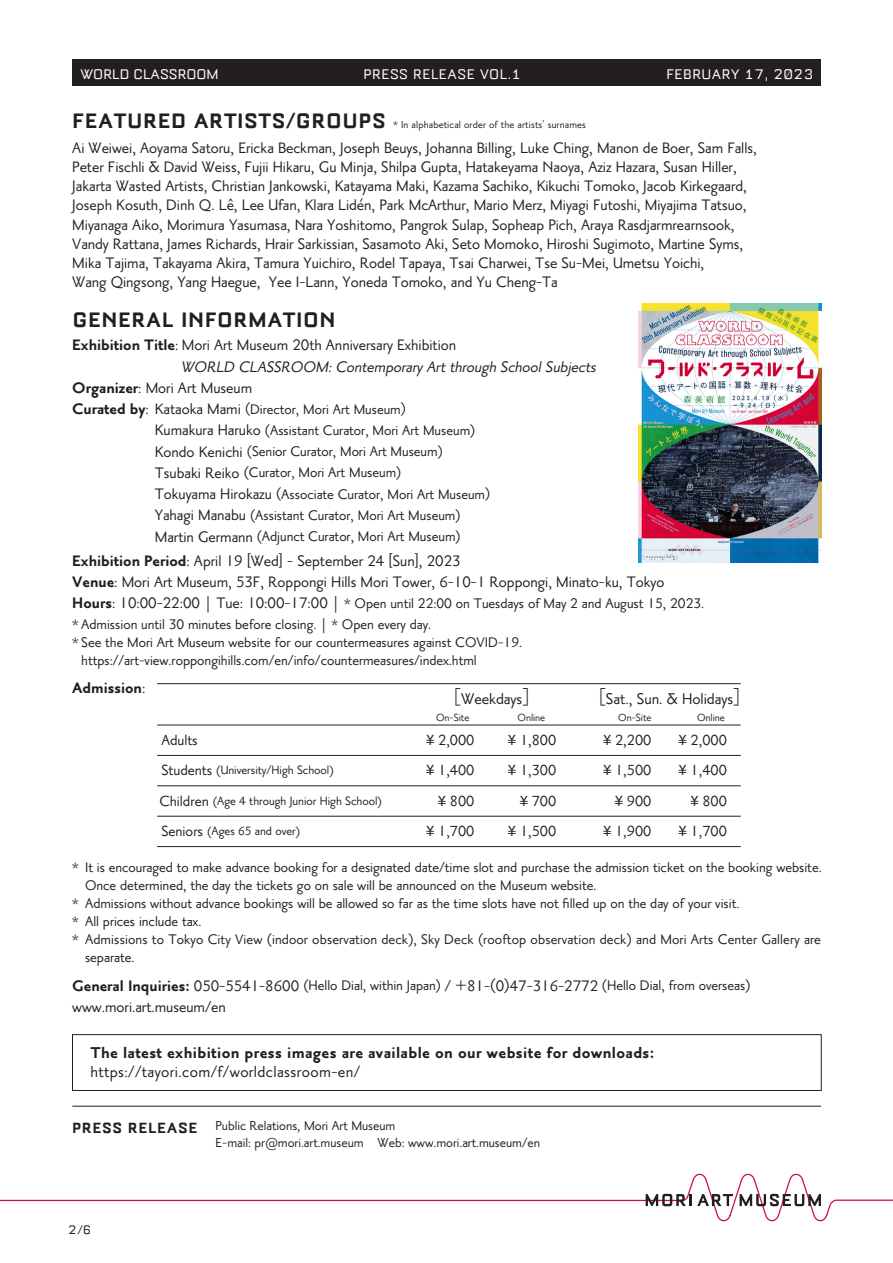
<style>
.page{position:relative;width:893px;height:1263px;background:#fff}
.page>*{position:absolute;margin:0;border:0;box-sizing:border-box;transform-origin:0 0}
.t1{font:700 25.5px "Mori Logotype";letter-spacing:.02em;color:#231f20}
.t2{font:900 19.2px "Mori Priori Sans";letter-spacing:.02em;color:#231f20}
.t3{font:500 19.2px "Mori Priori Sans";letter-spacing:.02em;color:#231f20}
.t4{font:500 18.9px "Mori Priori Sans";color:#231f20}
.t5{font:500 18.45px/21.3px "Mori Priori Sans";color:#231f20}
.t6{font:italic 500 18.45px/21.3px "Mori Priori Sans";color:#231f20}
.t7{font:900 18.45px "Mori Priori Sans";color:#231f20}
.t8{font:700 18px "Mori Logotype";letter-spacing:.03em;color:#231f20}
.t9{font:500 17.85px "Mori Priori Sans";color:#231f20}
.t10{font:500 16.95px/21.3px "Mori Priori Sans";color:#231f20}
.t11{font:16.95px "Mori Logotype";letter-spacing:.025em;color:#fff}
.t12{font:16.95px "Mori Logotype";color:#fff}
.t13{font:500 15.9px "Mori Priori Sans";color:#231f20}
.t14{font:14.85px "Mori Logotype";color:#231f20}
.t15{font:500 14.7px "Mori Priori Sans";color:#231f20}
.t16{font:500 12.6px "Mori Priori Sans";color:#231f20}
.t17{font:500 12.3px "Mori Priori Sans";letter-spacing:.015em;color:#231f20}
.t18{font:9.3px "Arial";color:#231f20}
.s1{font-weight:900}
.s2{font-style:italic}
.s3{font-weight:900;font-style:normal}
.s4{font-style:normal}
.s5{font-weight:900;font-size:18.45px}
.s6{font-size:18.45px}
.s7{font-weight:500}
.s8{font-family:"Koz Go Pr 6 N";font-weight:400}
</style>
<div class="page">
<svg style="left:0;top:1173px;width:893px;height:49px"></svg>
<div style="left:72px;top:60px;width:749px;height:26px;background:#231f20"></div>
<hr style="left:72px;top:1106px;width:749px;height:1px;background:#231f20">
<div style="left:72px;top:1034px;width:749px;height:57px;border:1px solid #231f20"></div>
<hr style="left:157px;top:755px;width:584px;height:1px;background:#231f20">
<hr style="left:157px;top:725px;width:584px;height:1px;background:#231f20">
<hr style="left:157px;top:683px;width:584px;height:1px;background:#231f20">
<hr style="left:157px;top:785px;width:584px;height:1px;background:#231f20">
<hr style="left:157px;top:816px;width:584px;height:1px;background:#231f20">
<hr style="left:157px;top:846px;width:584px;height:1px;background:#231f20">
<img style="left:638px;top:304px;width:183px;height:258px">
<p class="t12" style="left:81px;top:66px;width:140px">WORLD CLASSROOM</p>
<p class="t11" style="left:363px;top:66px;width:159px">Press Release VOL.1</p>
<h1 class="t1" style="left:72px;top:109px;width:315px">FEATURED ARTISTS/GROUPS</h1>
<p class="t17" style="left:393px;top:118px;width:194px">* In alphabetical order of the artists surnames</p>
<p class="t18" style="left:542px;top:118px;width:4px">’</p>
<p class="t11" style="left:666px;top:66px;width:148px">FEBRUARY 17, 2023</p>
<p class="t5" style="left:72px;top:137px;width:686px">Ai Weiwei, Aoyama Satoru, Ericka Beckman, Joseph Beuys, Johanna Billing, Luke Ching, Manon de Boer, Sam Falls,</p>
<p class="t5" style="left:72px;top:157px;width:666px">Peter Fischli &amp; David Weiss, Fujii Hikaru, Gu Minja, Shilpa Gupta, Hatakeyama Naoya, Aziz Hazara, Susan Hiller,</p>
<p class="t5" style="left:72px;top:176px;width:676px">Jakarta Wasted Artists, Christian Jankowski, Katayama Maki, Kazama Sachiko, Kikuchi Tomoko, Jacob Kirkegaard,</p>
<p class="t5" style="left:72px;top:195px;width:676px">Joseph Kosuth, Dinh Q. Lê, Lee Ufan, Klara Lidén, Park McArthur, Mario Merz, Miyagi Futoshi, Miyajima Tatsuo,</p>
<p class="t5" style="left:72px;top:214px;width:664px">Miyanaga Aiko, Morimura Yasumasa, Nara Yoshitomo, Pangrok Sulap, Sopheap Pich, Araya Rasdjarmrearnsook,</p>
<p class="t5" style="left:72px;top:233px;width:673px">Vandy Rattana, James Richards, Hrair Sarkissian, Sasamoto Aki, Seto Momoko, Hiroshi Sugimoto, Martine Syms,</p>
<p class="t5" style="left:72px;top:252px;width:633px">Mika Tajima, Takayama Akira, Tamura Yuichiro, Rodel Tapaya, Tsai Charwei, Tse Su-Mei, Umetsu Yoichi,</p>
<p class="t5" style="left:269px;top:271px;width:290px">Yee -I Lann, Yoneda Tomoko, and Yu Cheng-Ta</p>
<p class="t5" style="left:72px;top:271px;width:190px">Wang Qingsong, Yang Haegue,</p>
<h1 class="t1" style="left:72px;top:307px;width:265px">General Information</h1>
<p class="t5" style="left:328px;top:335px;width:273px;text-indent:-256px"><span class="s1">Exhibition Title</span>: Mori Art Museum 20th Anniversary Exhibition<br><span class="s2">: Contemporary Art through School Subjects</span></p>
<p class="t6" style="left:72px;top:356px;width:261px;text-indent:109px">WORLD CLASSROOM<br><span class="s3">Organizer</span><span class="s4">: Mori Art Museum</span></p>
<p class="t10" style="left:155px;top:398px;width:337px;text-indent:-82px"><span class="s5">Curated by</span><span class="s6">: Kataoka Mami</span> (Director, Mori Art Museum(<br><span class="s6">Kumakura Haruko</span> (Assistant Curator, Mori Art Museum( <span class="s6">Kondo Kenichi</span> (Senior Curator, Mori Art Museum( <span class="s6">Tsubaki Reiko</span> (Curator, Mori Art Museum(<br><span class="s6">Tokuyama Hirokazu</span> (Associate Curator, Mori Art Museum( <span class="s6">Yahagi Manabu</span> (Assistant Curator, Mori Art Museum( <span class="s6">Martin Germann</span> (Adjunct Curator, Mori Art Museum(</p>
<p class="t5" style="left:72px;top:550px;width:390px"><span class="s1">Exhibition Period</span>: April 19 Wed -] September 24 Sun ,[ 2023</p>
<p class="t5" style="left:72px;top:548px;width:594px;line-height:22.8px;text-indent:174px">[<br><span class="s1">Venue</span>: Mori Art Museum, 53 ,F Roppongi Hills Mori Tower, 6-10-1 Roppongi, Minato-ku, Tokyo</p>
<p class="t10" style="left:72px;top:593px;width:633px;line-height:20.7px"><span class="s5">Hours</span><span class="s6">: 10:00-22:00 | Tue: 10:00-17:00 |</span> * Open until 22:00 on Tuesdays of May 2 and August 15, 2023. *Admission until 30 minutes before closing. | * Open every day.</p>
<p class="t10" style="left:81px;top:633px;width:442px;line-height:18px;text-indent:-9px">*See the Mori Art Museum website for our countermeasures against COVID-19. https://art-view.roppongihills.com/en/info/countermeasures/index.html</p>
<p class="t5" style="left:389px;top:549px;width:6px">[</p>
<p class="t7" style="left:72px;top:678px;width:75px">Admission<span class="s7">:</span></p>
<p class="t9" style="left:161px;top:731px;width:38px">Adults</p>
<p class="t9" style="left:161px;top:761px;width:52px">Students</p>
<p class="t15" style="left:216px;top:762px;width:119px">(University/High School(</p>
<p class="t9" style="left:160px;top:791px;width:51px">Children</p>
<p class="t15" style="left:213px;top:793px;width:171px">(Age 4 through Junior High School(</p>
<p class="t9" style="left:161px;top:822px;width:43px">Seniors</p>
<p class="t15" style="left:207px;top:823px;width:95px">(Ages 65 and over(</p>
<p class="t4" style="left:442px;top:689px;width:101px"><span class="s8">［</span>Weekdays<span class="s8">］</span></p>
<p class="t4" style="left:587px;top:689px;width:166px"><span class="s8">［</span>Sat., Sun. &amp; Holidays<span class="s8">[</span></p>
<p class="t16" style="left:436px;top:710px;width:35px">On-Site</p>
<p class="t16" style="left:517px;top:710px;width:29px">Online</p>
<p class="t16" style="left:618px;top:710px;width:35px">On-Site</p>
<p class="t16" style="left:697px;top:710px;width:29px">Online</p>
<p class="t9" style="left:426px;top:731px;width:49px">¥ 2,000</p>
<p class="t9" style="left:508px;top:731px;width:49px">¥ 1,800</p>
<p class="t9" style="left:603px;top:731px;width:49px">¥ 2,200</p>
<p class="t9" style="left:679px;top:731px;width:49px">¥ 2,000</p>
<p class="t9" style="left:426px;top:761px;width:49px">¥ 1,400</p>
<p class="t9" style="left:508px;top:761px;width:49px">¥ 1,300</p>
<p class="t9" style="left:603px;top:761px;width:49px">¥ 1,500</p>
<p class="t9" style="left:679px;top:761px;width:49px">¥ 1,400</p>
<p class="t9" style="left:438px;top:791px;width:38px">¥ 800</p>
<p class="t9" style="left:520px;top:791px;width:38px">¥ 700</p>
<p class="t9" style="left:615px;top:791px;width:38px">¥ 900</p>
<p class="t9" style="left:691px;top:791px;width:38px">¥ 800</p>
<p class="t9" style="left:426px;top:822px;width:49px">¥ 1,700</p>
<p class="t9" style="left:508px;top:822px;width:49px">¥ 1,500</p>
<p class="t9" style="left:603px;top:822px;width:49px">¥ 1,900</p>
<p class="t9" style="left:679px;top:822px;width:49px">¥ 1,700</p>
<p class="t10" style="left:72px;top:856px;width:751px">* isIt encouraged to make advance booking for a designated date/time slot and purchase the admission ticket on the booking website.</p>
<p class="t10" style="left:85px;top:875px;width:513px">Once determined, the day the tickets go on sale will be announced on the Museum website.</p>
<p class="t10" style="left:72px;top:893px;width:669px">* Admissions without advance bookings will be allowed so far as the time slots have not filled up on the day of your visit.</p>
<p class="t10" style="left:72px;top:911px;width:131px">* All prices include tax.</p>
<p class="t10" style="left:72px;top:929px;width:750px">* Admissions to Tokyo City View (indoor observation deck ,) Sky Deck (rooftop observation deck) and Mori Arts Center Gallery are</p>
<p class="t10" style="left:85px;top:947px;width:51px">separate.</p>
<p class="t10" style="left:72px;top:975px;width:680px"><span class="s5">General Inquiries:</span> <span class="s6">050-5541-8600</span> (Hello Dial, within Japan <span class="s6">/</span>) <span class="s6">+81- )0( 47-316-2772</span> (Hello Dial, from overseas(</p>
<p class="t5" style="left:72px;top:996px;width:155px">www.mori.art.museum/en</p>
<p class="t2" style="left:90px;top:1042px;width:565px">The latest exhibition press images are available on our website for downloads:</p>
<p class="t3" style="left:90px;top:1061px;width:271px">https://tayori.com /f/ worldclassroom-en/</p>
<p class="t8" style="left:72px;top:1119px;width:127px">press release</p>
<p class="t13" style="left:216px;top:1117px;width:181px">Public Relations, Mori Art Museum</p>
<p class="t13" style="left:216px;top:1134px;width:150px">-E mail: pr@mori.art.museum</p>
<p class="t13" style="left:378px;top:1134px;width:164px">Web: www.mori.art.museum/en</p>
<p class="t14" style="left:68px;top:1222px;width:25px">2/6</p>
</div>
